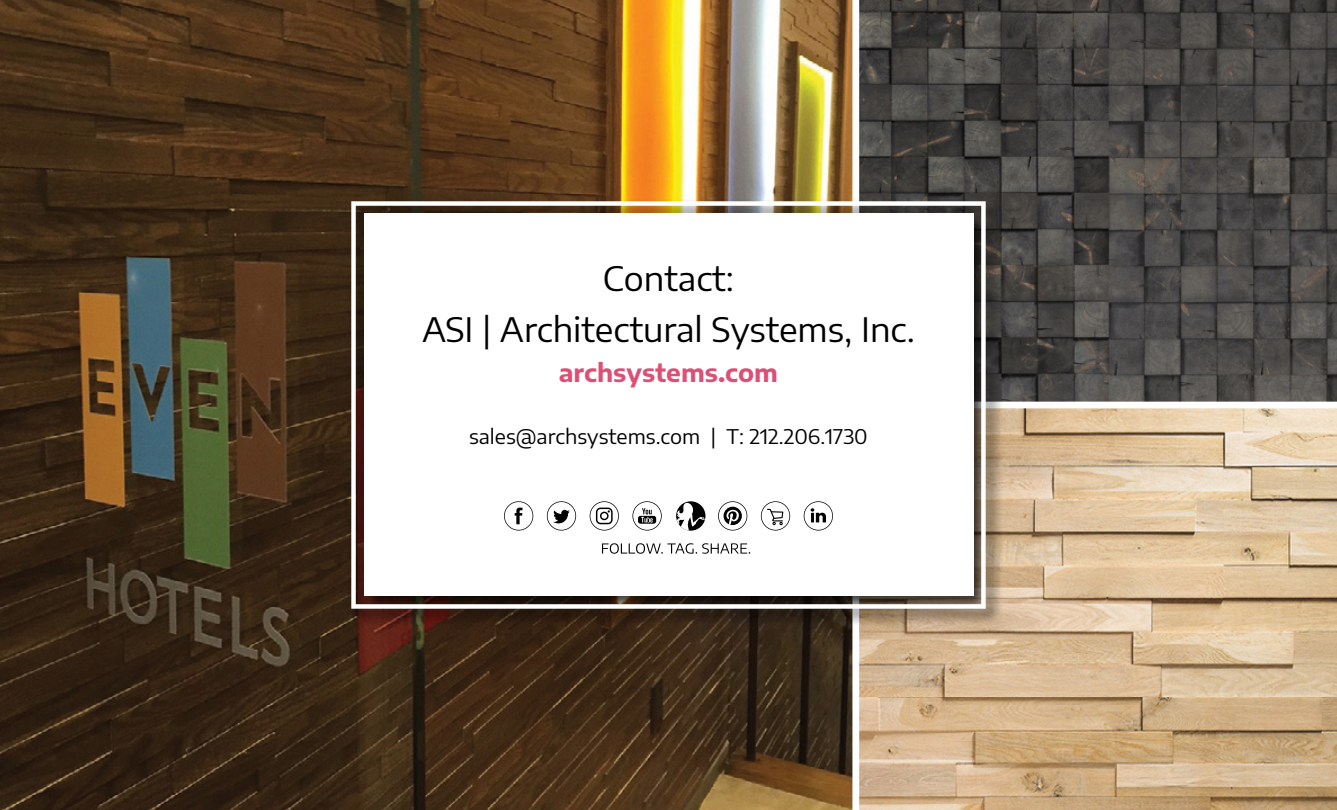
<style>
.page{position:relative;width:1337px;height:810px;background:#fff}
.page>*{position:absolute;margin:0;border:0;box-sizing:border-box;transform-origin:0 0}
.t1{font:33.75px/50.6px "Encode Sans Semi Expanded";color:#000;text-align:center}
.t2{font:700 24.75px "Encode Sans Semi Expanded";color:#de4f76}
.t3{font:20.25px "Encode Sans Semi Expanded";color:#000}
</style>
<div class="page">
<img style="left:859px;top:0;width:477px;height:810px">
<img style="left:0;top:0;width:852px;height:810px">
<div style="left:804px;top:402px;width:532px;height:6px;background:#fff"></div>
<div style="left:347px;top:197px;width:656px;height:429px;background:#000;opacity:.75"></div>
<div style="left:363px;top:214px;width:610px;height:382px;background:#fff"></div>
<div style="left:351px;top:201px;width:634px;height:408px;border:4px solid #fff"></div>
<svg style="left:676px;top:501px;width:29px;height:30px"></svg>
<svg style="left:676px;top:503px;width:29px;height:28px"></svg>
<svg style="left:504px;top:501px;width:29px;height:30px"></svg>
<svg style="left:547px;top:501px;width:29px;height:30px"></svg>
<svg style="left:632px;top:501px;width:29px;height:30px"></svg>
<svg style="left:718px;top:501px;width:29px;height:30px"></svg>
<svg style="left:803px;top:501px;width:30px;height:30px"></svg>
<svg style="left:761px;top:501px;width:29px;height:30px"></svg>
<svg style="left:589px;top:501px;width:30px;height:30px"></svg>
<svg style="left:602px;top:543px;width:148px;height:11px"></svg>
<p class="t1" style="left:422px;top:252px;width:494px">Contact:<br>ASI | Architectural Systems, Inc.</p>
<p class="t2" style="left:559px;top:353px;width:221px">archsystems.com</p>
<p class="t3" style="left:469px;top:422px;width:400px">sales@archsystems.com | T: 212.206.1730</p>
</div>
